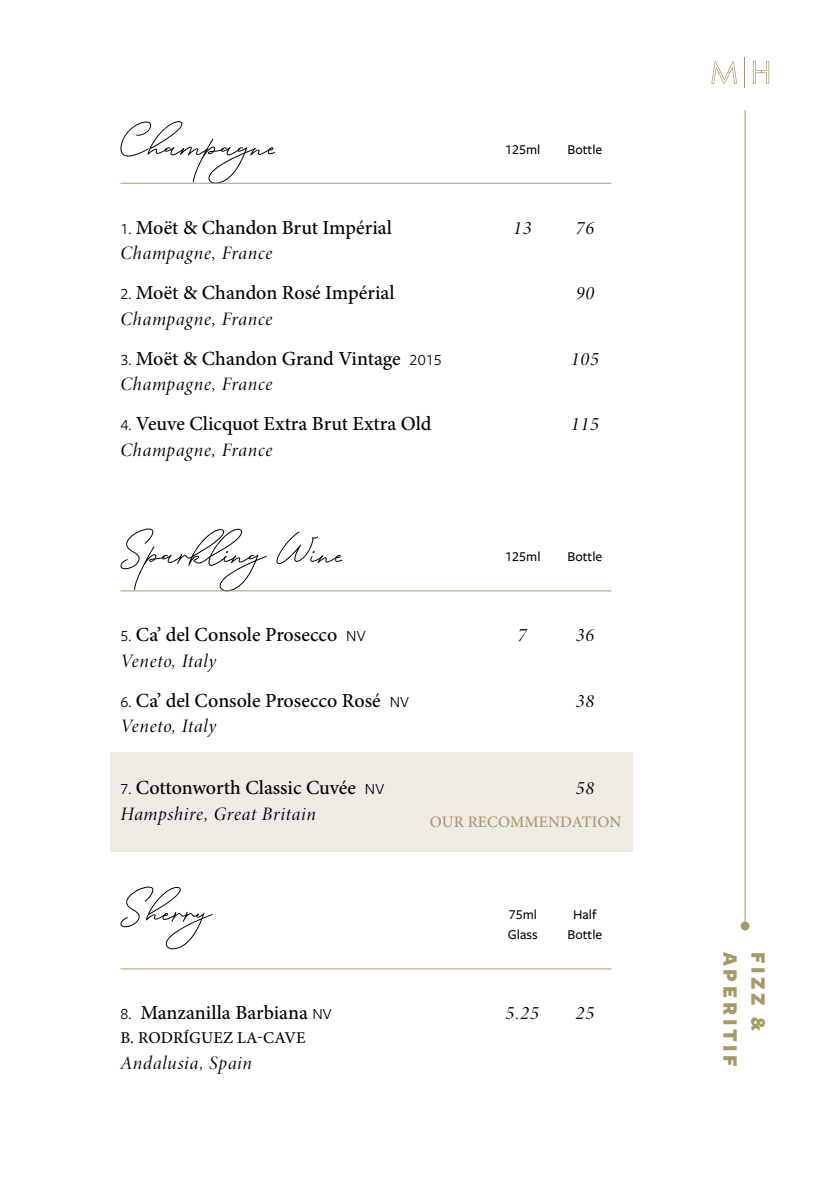
<style>
.page{position:relative;width:837px;height:1191px;background:#fff}
.page>*{position:absolute;margin:0;border:0;box-sizing:border-box;transform-origin:0 0}
.t1{font:700 63px "Absolute Beauty Script";letter-spacing:-.01em;color:#000;scale:.95 1}
.t2{font:900 21.4px "Freight Sans";letter-spacing:.19em;color:#a99868;scale:.95 1}
.t3{font:500 20px "Minion Pro";color:#000}
.t4{font:19px "Minion Pro It Disp";letter-spacing:.04em;color:#000}
.t5{font:500 16.4px "Minion Pro";letter-spacing:.01em;color:#000}
.t6{font:500 16px "Minion Pro";letter-spacing:.01em;color:#a99868}
.t7{font:500 14px "Freight Sans";color:#000}
.s1{font-family:"Freight Sans";font-weight:400;font-size:16px}
</style>
<div class="page">
<svg style="left:752px;top:61px;width:16px;height:23px"></svg>
<svg style="left:711px;top:61px;width:25px;height:23px"></svg>
<hr style="left:744px;top:57px;width:1px;height:31px;background:#aa9569">
<hr style="left:744px;top:110px;width:1px;height:814px;background:#a99868">
<div style="left:740px;top:921px;width:9px;height:9px;background:#a99868;border-radius:50%"></div>
<div style="left:111px;top:752px;width:521px;height:100px;background:#eeeae4"></div>
<hr style="left:120px;top:183px;width:491px;height:1px;background:#a99868">
<hr style="left:120px;top:590px;width:491px;height:1px;background:#a99868">
<hr style="left:120px;top:968px;width:491px;height:1px;background:#a99868">
<h1 class="t1" style="left:120px;top:116px;width:170px">Champagne</h1>
<p class="t7" style="left:505px;top:141px;width:37px">125ml</p>
<p class="t7" style="left:567px;top:141px;width:36px">Bottle</p>
<p class="t3" style="left:120px;top:214px;width:273px"><span class="s1">1.</span> Moët &amp; Chandon Brut Impérial</p>
<p class="t4" style="left:513px;top:216px;width:20px">13</p>
<p class="t4" style="left:575px;top:216px;width:20px">76</p>
<p class="t4" style="left:120px;top:242px;width:153px">Champagne, France</p>
<p class="t3" style="left:120px;top:279px;width:276px"><span class="s1">2.</span> Moët &amp; Chandon Rosé Impérial</p>
<p class="t4" style="left:575px;top:282px;width:20px">90</p>
<p class="t4" style="left:120px;top:307px;width:153px">Champagne, France</p>
<p class="t3" style="left:120px;top:345px;width:322px"><span class="s1">3.</span> Moët &amp; Chandon Grand Vintage <span class="s1">2015</span></p>
<p class="t4" style="left:570px;top:347px;width:30px">105</p>
<p class="t4" style="left:120px;top:373px;width:153px">Champagne, France</p>
<p class="t3" style="left:120px;top:410px;width:312px"><span class="s1">4.</span> Veuve Clicquot Extra Brut Extra Old</p>
<p class="t4" style="left:570px;top:413px;width:30px">115</p>
<p class="t4" style="left:120px;top:438px;width:153px">Champagne, France</p>
<h1 class="t1" style="left:120px;top:523px;width:240px">Sparkling Wine</h1>
<p class="t7" style="left:505px;top:549px;width:37px">125ml</p>
<p class="t7" style="left:567px;top:549px;width:36px">Bottle</p>
<p class="t3" style="left:120px;top:621px;width:246px"><span class="s1">5.</span> Ca’ del Console Prosecco <span class="s1">NV</span></p>
<p class="t4" style="left:517px;top:624px;width:10px">7</p>
<p class="t4" style="left:575px;top:624px;width:20px">36</p>
<p class="t4" style="left:120px;top:649px;width:97px">Veneto, Italy</p>
<p class="t3" style="left:120px;top:687px;width:290px"><span class="s1">6.</span> Ca’ del Console Prosecco Rosé <span class="s1">NV</span></p>
<p class="t4" style="left:575px;top:689px;width:20px">38</p>
<p class="t4" style="left:120px;top:715px;width:97px">Veneto, Italy</p>
<p class="t3" style="left:120px;top:774px;width:265px"><span class="s1">7.</span> Cottonworth Classic Cuvée <span class="s1">NV</span></p>
<p class="t4" style="left:575px;top:777px;width:20px">58</p>
<p class="t4" style="left:120px;top:802px;width:197px">Hampshire, Great Britain</p>
<p class="t6" style="left:430px;top:811px;width:193px">OUR RECOMMENDATION</p>
<h1 class="t1" style="left:120px;top:881px;width:132px">Sherry</h1>
<p class="t7" style="left:508px;top:907px;width:30px">75ml</p>
<p class="t7" style="left:573px;top:907px;width:25px">Half</p>
<p class="t7" style="left:508px;top:927px;width:31px">Glass</p>
<p class="t7" style="left:567px;top:927px;width:36px">Bottle</p>
<p class="t3" style="left:120px;top:999px;width:213px"><span class="s1">8.</span> Manzanilla Barbiana <span class="s1">NV</span></p>
<p class="t4" style="left:505px;top:1002px;width:35px">5.25</p>
<p class="t4" style="left:575px;top:1002px;width:20px">25</p>
<p class="t5" style="left:120px;top:1027px;width:186px">B. RODRÍGUEZ LA-CAVE</p>
<p class="t4" style="left:120px;top:1051px;width:133px">Andalusia, Spain</p>
<p class="t2" style="left:741px;top:951px;width:123px;rotate:90deg">APERITIF</p>
<p class="t2" style="left:769px;top:951px;width:85px;rotate:90deg">FIZZ &amp;</p>
</div>
